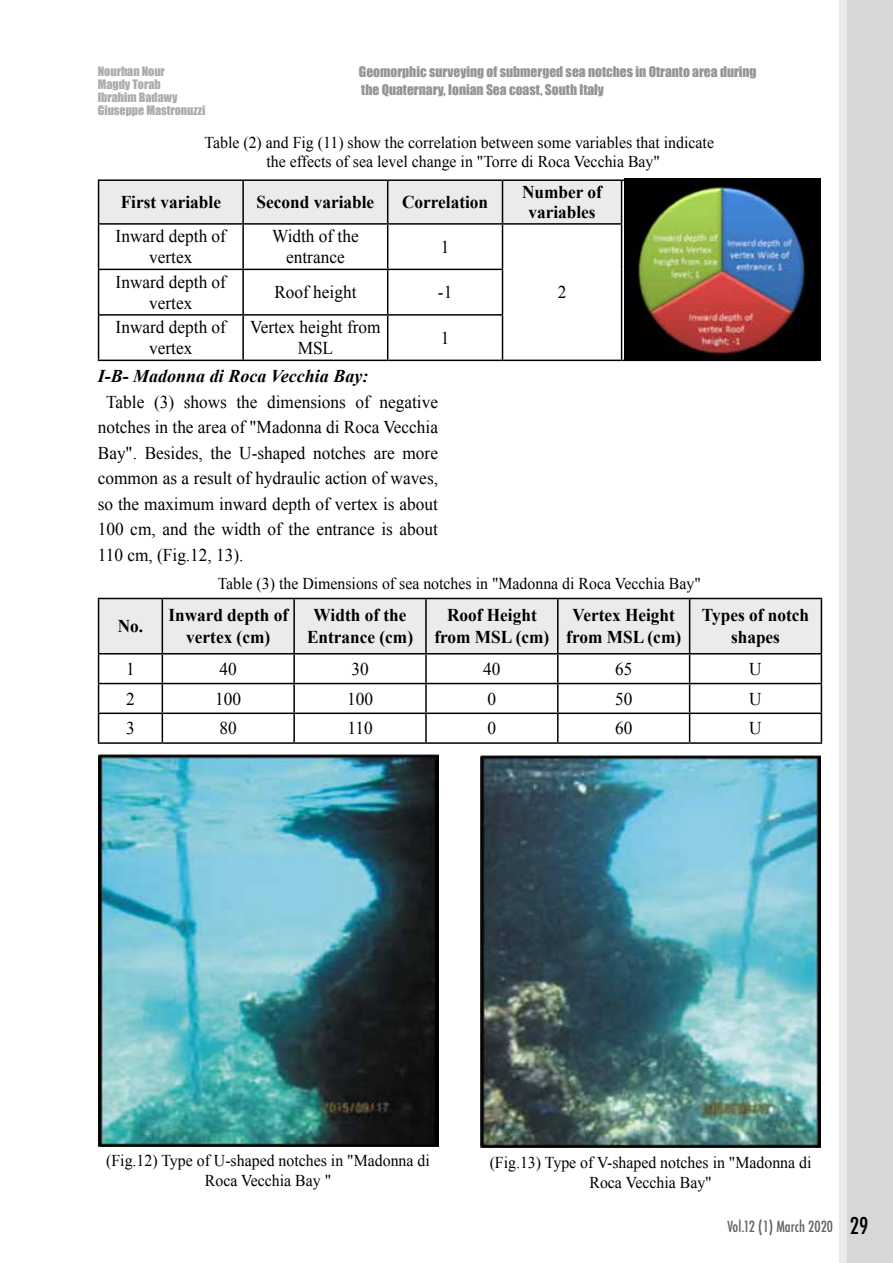
<style>
.page{position:relative;width:893px;height:1263px;background:#fff}
.page>*{position:absolute;margin:0;border:0;box-sizing:border-box;transform-origin:0 0}
.t1{font:18px/25.5px "Times New Roman";color:#000;text-align:center;scale:.96 1}
.t2{font:700 18px/22.5px "Times New Roman";color:#000;text-align:center;scale:.96 1}
.t3{font:italic 700 18px "Times New Roman";color:#000}
.t4{font:16.5px/19.5px "Times New Roman";color:#000;text-align:center;scale:.96 1}
.t5{font:500 condensed 15px "Futura";color:#636363}
.t6{font:13.5px/18px "Impact";color:#959595}
.t7{font:12px/12.8px "Impact";color:#acacac}
.s1{font-size:22.5px;color:#000}
</style>
<div class="page">
<div style="left:839px;top:0;width:54px;height:1263px;background:#ebebeb"></div>
<div style="left:847px;top:0;width:46px;height:1263px;background:#d7d7d7"></div>
<div style="left:99px;top:181px;width:522px;height:42px;background:#ebebeb"></div>
<hr style="left:98px;top:179px;width:145px;height:2px;background:#000">
<hr style="left:98px;top:181px;width:1px;height:42px;background:#000">
<hr style="left:243px;top:179px;width:145px;height:2px;background:#000">
<hr style="left:242px;top:181px;width:2px;height:42px;background:#000">
<hr style="left:388px;top:179px;width:114px;height:2px;background:#000">
<hr style="left:387px;top:181px;width:1px;height:42px;background:#000">
<hr style="left:502px;top:179px;width:120px;height:2px;background:#000">
<hr style="left:502px;top:181px;width:1px;height:42px;background:#000">
<hr style="left:622px;top:179px;width:196px;height:2px;background:#000">
<hr style="left:621px;top:181px;width:1px;height:42px;background:#000">
<hr style="left:98px;top:223px;width:145px;height:2px;background:#000">
<hr style="left:98px;top:225px;width:1px;height:44px;background:#000">
<hr style="left:243px;top:223px;width:145px;height:2px;background:#000">
<hr style="left:242px;top:225px;width:2px;height:44px;background:#000">
<hr style="left:388px;top:223px;width:114px;height:2px;background:#000">
<hr style="left:387px;top:225px;width:1px;height:44px;background:#000">
<hr style="left:502px;top:223px;width:120px;height:2px;background:#000">
<hr style="left:502px;top:225px;width:1px;height:44px;background:#000">
<hr style="left:621px;top:225px;width:1px;height:44px;background:#000">
<hr style="left:98px;top:269px;width:145px;height:1px;background:#000">
<hr style="left:98px;top:270px;width:1px;height:44px;background:#000">
<hr style="left:243px;top:269px;width:145px;height:1px;background:#000">
<hr style="left:242px;top:270px;width:2px;height:44px;background:#000">
<hr style="left:388px;top:269px;width:115px;height:1px;background:#000">
<hr style="left:387px;top:270px;width:1px;height:44px;background:#000">
<hr style="left:502px;top:270px;width:1px;height:44px;background:#000">
<hr style="left:621px;top:269px;width:1px;height:46px;background:#000">
<hr style="left:98px;top:314px;width:145px;height:2px;background:#000">
<hr style="left:98px;top:316px;width:1px;height:44px;background:#000">
<hr style="left:243px;top:314px;width:145px;height:2px;background:#000">
<hr style="left:242px;top:316px;width:2px;height:44px;background:#000">
<hr style="left:388px;top:314px;width:115px;height:2px;background:#000">
<hr style="left:387px;top:316px;width:1px;height:44px;background:#000">
<hr style="left:502px;top:316px;width:1px;height:44px;background:#000">
<hr style="left:621px;top:315px;width:1px;height:45px;background:#000">
<hr style="left:98px;top:360px;width:145px;height:1px;background:#000">
<hr style="left:243px;top:360px;width:145px;height:1px;background:#000">
<hr style="left:388px;top:360px;width:114px;height:1px;background:#000">
<hr style="left:502px;top:360px;width:120px;height:1px;background:#000">
<hr style="left:622px;top:360px;width:196px;height:1px;background:#000">
<img style="left:624px;top:179px;width:197px;height:181px">
<svg style="left:98px;top:598px;width:724px;height:144px"></svg>
<hr style="left:98px;top:742px;width:64px;height:2px;background:#000">
<hr style="left:162px;top:742px;width:132px;height:2px;background:#000">
<hr style="left:294px;top:742px;width:132px;height:2px;background:#000">
<hr style="left:426px;top:742px;width:132px;height:2px;background:#000">
<hr style="left:558px;top:742px;width:132px;height:2px;background:#000">
<hr style="left:690px;top:742px;width:132px;height:2px;background:#000">
<img style="left:98px;top:754px;width:340px;height:392px">
<img style="left:481px;top:755px;width:340px;height:392px">
<p class="t6" style="left:359px;top:62px;width:399px">Geomorphic surveying of submerged sea notches in Otranto area during the Quaternary, Ionian Sea coast, South Italy</p>
<p class="t4" style="left:205px;top:132px;width:532px">Table (2) and Fig (11) show the correlation between some variables that indicate the effects of sea level change in "Torre di Roca Vecchia Bay"</p>
<p class="t2" style="left:121px;top:190px;width:106px">First variable</p>
<p class="t2" style="left:257px;top:190px;width:124px">Second variable</p>
<p class="t2" style="left:402px;top:190px;width:91px">Correlation</p>
<p class="t2" style="left:522px;top:182px;width:85px;line-height:19.5px">Number of variables</p>
<p class="t1" style="left:116px;top:226px;width:116px;line-height:21px">Inward depth of vertex</p>
<p class="t1" style="left:272px;top:226px;width:92px;line-height:21px">Width of the entrance</p>
<p class="t1" style="left:441px;top:234px;width:11px">1</p>
<p class="t1" style="left:558px;top:279px;width:11px">2</p>
<p class="t7" style="left:98px;top:65px;width:109px">Nourhan Nour<br>Magdy Torab<br>Ibrahim Badawy<br>Giuseppe Mastronuzzi</p>
<p class="t1" style="left:116px;top:271px;width:116px;line-height:21px">Inward depth of vertex</p>
<p class="t1" style="left:274px;top:279px;width:87px">Roof height</p>
<p class="t1" style="left:438px;top:279px;width:16px">-1</p>
<p class="t1" style="left:116px;top:317px;width:116px;line-height:21px">Inward depth of vertex</p>
<p class="t1" style="left:250px;top:317px;width:137px;line-height:21px">Vertex height from<br>MSL</p>
<p class="t1" style="left:441px;top:325px;width:11px">1</p>
<p class="t3" style="left:98px;top:363px;width:272px">I-B- Madonna di Roca Vecchia Bay:</p>
<p class="t1" style="left:98px;top:388px;width:356px;text-align:justify;text-indent:9px">Table (3) shows the dimensions of negative notches in the area of "Madonna di Roca Vecchia Bay". Besides, the U-shaped notches are more common as a result of hydraulic action of waves, so the maximum inward depth of vertex is about 100 cm, and the width of the entrance is about 110 cm, (Fig.12, 13).</p>
<p class="t4" style="left:218px;top:573px;width:505px">Table (3) the Dimensions of sea notches in "Madonna di Roca Vecchia Bay"</p>
<p class="t2" style="left:118px;top:614px;width:28px">No.</p>
<p class="t2" style="left:168px;top:603px;width:126px">Inward depth of vertex (cm)</p>
<p class="t2" style="left:307px;top:603px;width:112px">Width of the<br>Entrance (cm)</p>
<p class="t2" style="left:434px;top:603px;width:121px">Roof Height from MSL (cm)</p>
<p class="t2" style="left:566px;top:603px;width:121px">Vertex Height from MSL (cm)</p>
<p class="t2" style="left:702px;top:603px;width:113px">Types of notch shapes</p>
<p class="t1" style="left:126px;top:656px;width:11px">1</p>
<p class="t1" style="left:220px;top:656px;width:20px">40</p>
<p class="t1" style="left:351px;top:656px;width:20px">30</p>
<p class="t1" style="left:483px;top:656px;width:19px">40</p>
<p class="t1" style="left:615px;top:656px;width:20px">65</p>
<p class="t1" style="left:749px;top:656px;width:14px">U</p>
<p class="t1" style="left:126px;top:686px;width:11px">2</p>
<p class="t1" style="left:215px;top:686px;width:28px">100</p>
<p class="t1" style="left:347px;top:686px;width:28px">100</p>
<p class="t1" style="left:488px;top:686px;width:11px">0</p>
<p class="t1" style="left:615px;top:686px;width:19px">50</p>
<p class="t1" style="left:749px;top:686px;width:14px">U</p>
<p class="t1" style="left:126px;top:715px;width:11px">3</p>
<p class="t1" style="left:220px;top:715px;width:20px">80</p>
<p class="t1" style="left:347px;top:715px;width:28px">110</p>
<p class="t1" style="left:488px;top:715px;width:11px">0</p>
<p class="t1" style="left:615px;top:715px;width:19px">60</p>
<p class="t1" style="left:749px;top:715px;width:14px">U</p>
<p class="t4" style="left:106px;top:1151px;width:339px">(Fig.12) Type of U-shaped notches in "Madonna di<br>Roca Vecchia Bay "</p>
<p class="t4" style="left:490px;top:1152px;width:337px">(Fig.13) Type of V-shaped notches in "Madonna di<br>Roca Vecchia Bay"</p>
<p class="t5" style="left:727px;top:1217px;width:142px">Vol.12 (1) March 2020 <span class="s1">29</span></p>
</div>
